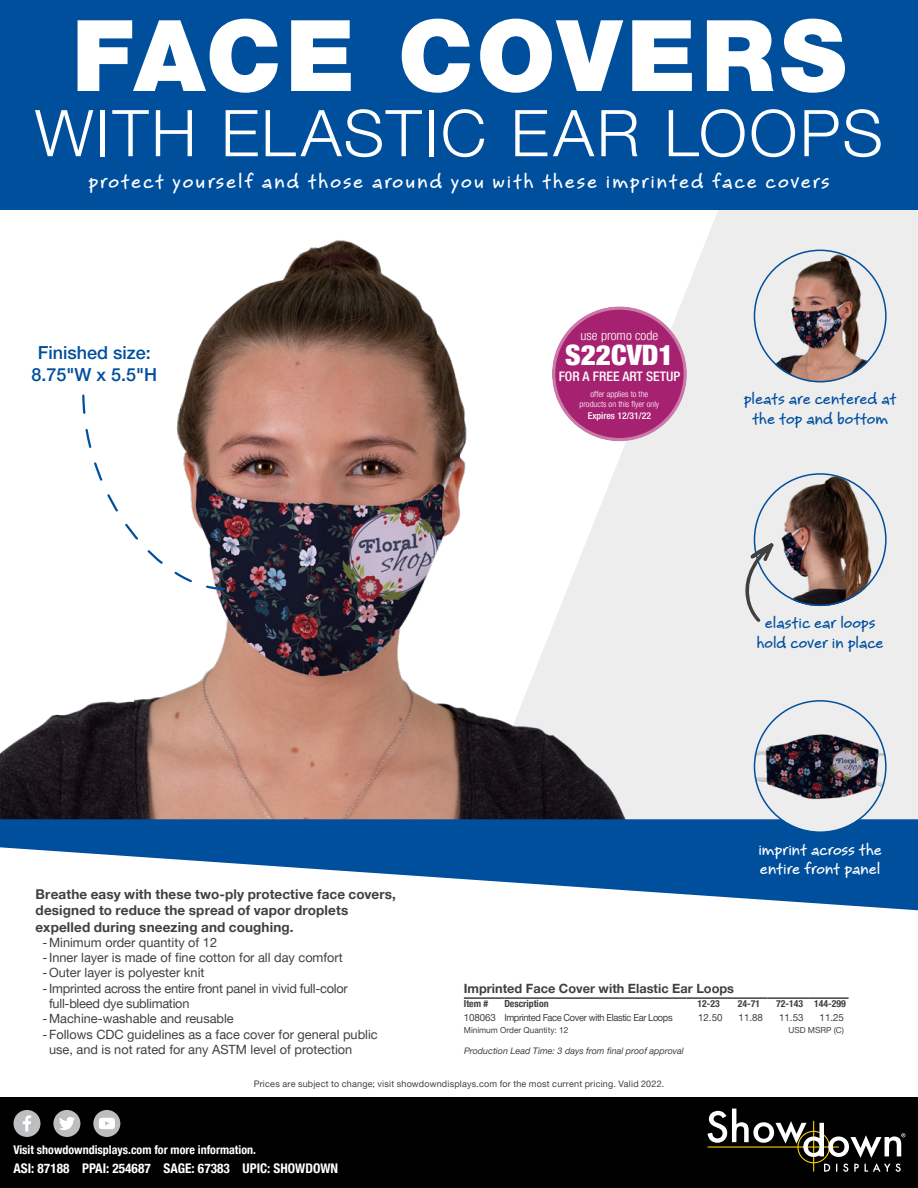
<style>
.page{position:relative;width:918px;height:1188px;background:#fff}
.page>*{position:absolute;margin:0;border:0;box-sizing:border-box;transform-origin:0 0}
.t1{font:900 99px "Helvetica Neue LT Pro";letter-spacing:.04em;color:#fff}
.t2{font:300 64.5px "Helvetica Neue LT Pro";letter-spacing:.04em;color:#fff}
.t3{font:900 condensed 28.2px "Helvetica Neue LT Pro";color:#fff;scale:1.04 1}
.t4{font:700 22.5px "Bruno JB";letter-spacing:.085em;color:#fff}
.t5{font:700 18px/19.5px "Bruno JB";color:#004f9d;text-align:center}
.t6{font:700 18px/19.5px "Bruno JB";color:#fff}
.t7{font:500 18px/21.6px "Helvetica Neue LT Pro";color:#004f9d;text-align:center}
.t8{font:700 13.5px/16.2px "Helvetica Neue LT Pro";letter-spacing:.01em;color:#404042}
.t9{font:700 condensed 13.35px "Helvetica Neue LT Pro";color:#fff}
.t10{font:500 condensed 13.2px "Helvetica Neue LT Pro";color:#fff;scale:1.04 1}
.t11{font:300 condensed 13.2px "Helvetica Neue LT Pro";color:#fff;scale:1.04 1}
.t12{font:12.75px/15.3px "Helvetica Neue LT Pro";color:#404042}
.t13{font:12.75px "Helvetica Neue LT Pro";letter-spacing:-.02em;color:#404042}
.t14{font:700 12.75px "Helvetica Neue LT Pro";color:#404042}
.t15{font:700 condensed 12px "Helvetica Neue LT Pro";color:#fff}
.t16{font:9.75px "Helvetica Neue LT Pro";letter-spacing:-.04em;color:#404042}
.t17{font:700 condensed 9.75px "Helvetica Neue LT Pro";color:#404042}
.t18{font:500 condensed 9.45px "Helvetica Neue LT Pro";color:#fff;scale:1.04 1}
.t19{font:9px "Helvetica Neue LT Pro";letter-spacing:.025em;color:#404042}
.t20{font:italic 9px "Helvetica Neue LT Pro";color:#404042}
.t21{font:300 condensed 8.4px/10.2px "Helvetica Neue LT Pro";color:#fff;text-align:center;scale:1.04 1}
.t22{font:8.25px "Helvetica Neue LT Pro";color:#404042}
</style>
<div class="page">
<div style="left:635px;top:210px;width:283px;height:609px;background:#ededee"></div>
<img style="left:0;top:240px;width:635px;height:579px">
<svg style="left:0;top:819px;width:918px;height:91px;fill:#004f9d"></svg>
<div style="left:0;top:0;width:918px;height:210px;background:#004f9d"></div>
<svg style="left:81px;top:393px;width:146px;height:198px"></svg>
<div style="left:754px;top:701px;width:132px;height:131px;background:#ededee;border-radius:50%"></div>
<img style="left:754px;top:729px;width:133px;height:75px">
<img style="left:754px;top:473px;width:133px;height:133px;border-radius:66px">
<img style="left:758px;top:250px;width:129px;height:132px">
<svg style="left:745px;top:543px;width:29px;height:79px;background:#c6c8cc"></svg>
<div style="left:0;top:1098px;width:918px;height:90px;background:#000"></div>
<div style="left:14px;top:1110px;width:26px;height:27px;background:#bcbec0;border-radius:50%"></div>
<svg style="left:23px;top:1115px;width:8px;height:17px"></svg>
<div style="left:53px;top:1110px;width:27px;height:27px;background:#bcbec0;border-radius:50%"></div>
<svg style="left:59px;top:1117px;width:16px;height:13px"></svg>
<div style="left:93px;top:1110px;width:27px;height:27px;background:#bcbec0;border-radius:50%"></div>
<svg style="left:99px;top:1118px;width:16px;height:11px"></svg>
<svg style="left:691px;top:1097px;width:227px;height:75px"></svg>
<hr style="left:464px;top:997px;width:40px;height:2px;background:#404042">
<hr style="left:504px;top:997px;width:183px;height:2px;background:#404042">
<hr style="left:687px;top:997px;width:40px;height:2px;background:#404042">
<hr style="left:727px;top:997px;width:41px;height:2px;background:#404042">
<hr style="left:768px;top:997px;width:40px;height:2px;background:#404042">
<hr style="left:808px;top:997px;width:41px;height:2px;background:#404042">
<svg style="left:552px;top:306px;width:135px;height:135px"></svg>
<svg style="left:555px;top:310px;width:129px;height:128px;background:#b54889"></svg>
<h1 class="t1" style="left:72px;top:-4px;width:776px">FACE COVERS</h1>
<h2 class="t2" style="left:35px;top:94px;width:850px">WITH ELASTIC EAR LOOPS</h2>
<h3 class="t4" style="left:89px;top:167px;width:742px">protect yourself and those around you with these imprinted face covers</h3>
<h3 class="t7" style="left:32px;top:342px;width:127px">Finished size:<br>8.75"W x 5.5"H</h3>
<p class="t11" style="left:581px;top:327px;width:76px">use promo code</p>
<h3 class="t3" style="left:565px;top:338px;width:106px">S22CVD1</h3>
<p class="t10" style="left:559px;top:369px;width:118px">FOR A FREE ART SETUP</p>
<p class="t21" style="left:580px;top:389px;width:78px">offer applies to the products on this flyer only</p>
<p class="t18" style="left:588px;top:410px;width:62px">Expires 12/31/22</p>
<h3 class="t5" style="left:744px;top:388px;width:154px">pleats are centered at the top and bottom</h3>
<h3 class="t5" style="left:757px;top:612px;width:128px">elastic ear loops hold cover in place</h3>
<p class="t8" style="left:36px;top:886px;width:362px">Breathe easy with these two-ply protective face covers, designed to reduce the spread of vapor droplets expelled during sneezing and coughing.</p>
<p class="t12" style="left:42px;top:934px;width:302px">-Minimum order quantity of 12<br>-Inner layer is made of fine cotton for all day comfort -Outer layer is polyester knit</p>
<p class="t13" style="left:42px;top:980px;width:307px">- Imprinted across the entire front panel in vivid full-color</p>
<p class="t13" style="left:49px;top:996px;width:142px">full-bleed dye sublimation</p>
<p class="t12" style="left:42px;top:1011px;width:193px">-Machine-washable and reusable</p>
<p class="t12" style="left:42px;top:1026px;width:337px">-Follows CDC guidelines as a face cover for general public</p>
<p class="t12" style="left:49px;top:1041px;width:305px">use, and is not rated for any ASTM level of protection</p>
<h3 class="t6" style="left:758px;top:839px;width:125px">imprint across the entire front panel</h3>
<p class="t14" style="left:464px;top:980px;width:272px">Imprinted Face Cover with Elastic Ear Loops</p>
<p class="t17" style="left:464px;top:998px;width:26px">Item #</p>
<p class="t17" style="left:504px;top:998px;width:46px">Description</p>
<p class="t17" style="left:697px;top:998px;width:24px">12-23</p>
<p class="t17" style="left:738px;top:998px;width:24px">24-71</p>
<p class="t17" style="left:776px;top:998px;width:71px">72-143 144-299</p>
<p class="t16" style="left:464px;top:1011px;width:210px">108063 Imprinted Face Cover with Elastic Ear Loops</p>
<p class="t16" style="left:698px;top:1011px;width:26px">12.50</p>
<p class="t16" style="left:739px;top:1011px;width:26px">11.88</p>
<p class="t16" style="left:779px;top:1011px;width:26px">11.53</p>
<p class="t16" style="left:820px;top:1011px;width:26px">11.25</p>
<p class="t22" style="left:464px;top:1025px;width:106px">Minimum Order Quantity: 12</p>
<p class="t22" style="left:789px;top:1025px;width:57px">USD MSRP (C)</p>
<p class="t20" style="left:464px;top:1045px;width:221px">Production Lead Time: 3 days from final proof approval</p>
<p class="t19" style="left:254px;top:1078px;width:412px">Prices are subject to change; visit showdowndisplays.com for the most current pricing. Valid 2022.</p>
<p class="t15" style="left:14px;top:1143px;width:244px">Visit showdowndisplays.com for more information.</p>
<p class="t9" style="left:14px;top:1160px;width:326px">ASI: 87188 PPAI: 254687 SAGE: 67383 UPIC: SHOWDOWN</p>
</div>
